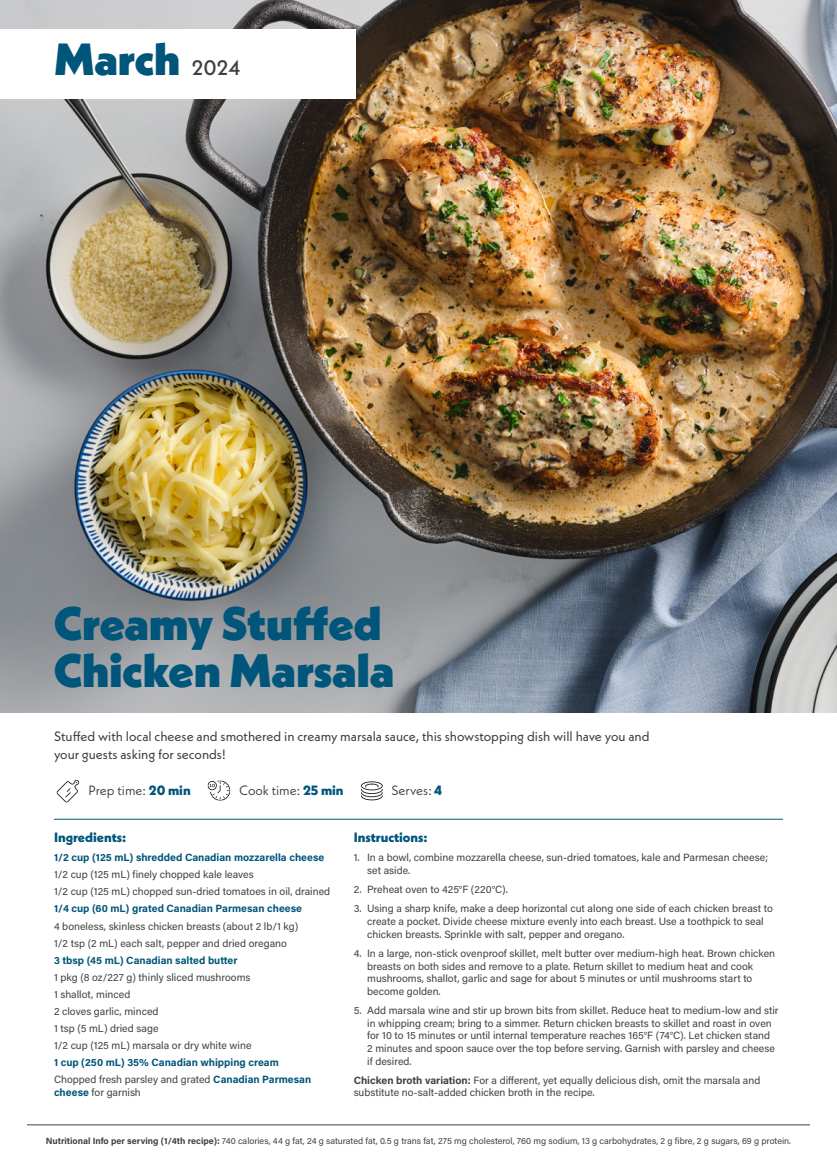
<style>
.page{position:relative;width:837px;height:1168px;background:#fff}
.page>*{position:absolute;margin:0;border:0;box-sizing:border-box;transform-origin:0 0}
.Recipe_Names{font:900 46.95px/47.7px "Neue Kabel";letter-spacing:-.005em;color:#00567a}
.Recipe_Names-2{font:900 45px "Neue Kabel";color:#00567a}
.About_the_Dish{font:13.5px/18px "Neue Kabel";color:#414042}
.About_the_Dish-2{font:13.5px "Neue Kabel";color:#414042}
.About_the_Dish-3{font:800 13.5px "Neue Kabel";color:#00567a}
.Body_text{font:10.5px/12.6px "Acumin Pro";color:#414042}
.Ingredients{font:10.5px/12.8px "Acumin Pro";color:#414042}
.Ingredients-2{font:700 10.5px "Acumin Pro";color:#00567a}
.Body_text-2{font:9px "Acumin Pro";color:#414042}
.s1{font-weight:500;font-size:21px;color:#414042}
.s2{font-weight:800;color:#00567a}
.s3{font-weight:700;color:#00567a}
.s4{font-weight:700}
</style>
<div class="page">
<hr style="left:27px;top:1124px;width:783px;height:1px;background:#414042">
<hr style="left:54px;top:819px;width:729px;height:1px;background:#00567a">
<svg style="left:56px;top:780px;width:23px;height:22px"></svg>
<svg style="left:208px;top:780px;width:22px;height:21px"></svg>
<svg style="left:361px;top:781px;width:22px;height:19px"></svg>
<img style="left:0;top:0;width:837px;height:712px">
<div style="left:0;top:29px;width:355px;height:69px;background:#fff"></div>
<p class="Recipe_Names-2" style="left:54px;top:31px;width:188px">March <span class="s1">2024</span></p>
<p class="Recipe_Names" style="left:54px;top:599px;width:342px">Creamy Stuffed<br>Chicken Marsala</p>
<p class="About_the_Dish" style="left:54px;top:727px;width:597px">Stuffed with local cheese and smothered in creamy marsala sauce, this showstopping dish will have you and your guests asking for seconds!</p>
<p class="About_the_Dish-2" style="left:88px;top:781px;width:104px">Prep time: <span class="s2">20 min</span></p>
<p class="About_the_Dish-2" style="left:239px;top:781px;width:106px">Cook time: <span class="s2">25 min</span></p>
<p class="About_the_Dish-2" style="left:392px;top:781px;width:52px">Serves: <span class="s2">4</span></p>
<p class="About_the_Dish-3" style="left:54px;top:828px;width:74px">Ingredients:</p>
<p class="Ingredients-2" style="left:54px;top:850px;width:272px">1/2 cup (125 mL) shredded Canadian mozzarella cheese</p>
<p class="Ingredients" style="left:54px;top:868px;width:201px">1/2 cup (125 mL) finely chopped kale leaves</p>
<p class="Ingredients" style="left:54px;top:885px;width:278px">1/2 cup (125 mL) chopped sun-dried tomatoes in oil, drained</p>
<p class="Ingredients-2" style="left:54px;top:901px;width:250px">1/4 cup (60 mL) grated Canadian Parmesan cheese</p>
<p class="Ingredients" style="left:54px;top:919px;width:246px">4 boneless, skinless chicken breasts (about 2 lb/1 kg)</p>
<p class="Ingredients" style="left:54px;top:936px;width:234px">1/2 tsp (2 mL) each salt, pepper and dried oregano</p>
<p class="Ingredients-2" style="left:54px;top:952px;width:185px">3 tbsp (45 mL) Canadian salted butter</p>
<p class="Ingredients" style="left:54px;top:970px;width:198px">1 pkg (8 oz/227 g) thinly sliced mushrooms</p>
<p class="Ingredients" style="left:54px;top:987px;width:78px">1 shallot, minced</p>
<p class="Ingredients" style="left:54px;top:1004px;width:106px">2 cloves garlic, minced</p>
<p class="Ingredients" style="left:54px;top:1021px;width:106px">1 tsp (5 mL) dried sage</p>
<p class="Ingredients" style="left:54px;top:1038px;width:199px">1/2 cup (125 mL) marsala or dry white wine</p>
<p class="Ingredients-2" style="left:54px;top:1055px;width:226px">1 cup (250 mL) 35% Canadian whipping cream</p>
<p class="Ingredients" style="left:54px;top:1072px;width:259px">Chopped fresh parsley and grated <span class="s3">Canadian Parmesan cheese</span> for garnish</p>
<p class="About_the_Dish-3" style="left:354px;top:828px;width:76px">Instructions:</p>
<p class="Body_text" style="left:367px;top:851px;width:402px;text-indent:-14px">1. In a bowl, combine mozzarella cheese, sun-dried tomatoes, kale and Parmesan cheese; set aside.</p>
<p class="Body_text" style="left:354px;top:882px;width:156px">2. Preheat oven to 425°F (220°C).</p>
<p class="Body_text" style="left:367px;top:902px;width:407px;text-indent:-14px">3. Using a sharp knife, make a deep horizontal cut along one side of each chicken breast to create a pocket. Divide cheese mixture evenly into each breast. Use a toothpick to seal chicken breasts. Sprinkle with salt, pepper and oregano.</p>
<p class="Body_text" style="left:367px;top:946px;width:410px;text-indent:-14px">4. In a large, non-stick ovenproof skillet, melt butter over medium-high heat. Brown chicken breasts on both sides and remove to a plate. Return skillet to medium heat and cook mushrooms, shallot, garlic and sage for about 5 minutes or until mushrooms start to become golden.</p>
<p class="Body_text" style="left:367px;top:1004px;width:413px;text-indent:-14px">5. Add marsala wine and stir up brown bits from skillet. Reduce heat to medium-low and stir in whipping cream; bring to a simmer. Return chicken breasts to skillet and roast in oven for 10 to 15 minutes or until internal temperature reaches 165°F (74°C). Let chicken stand<br>2 minutes and spoon sauce over the top before serving. Garnish with parsley and cheese if desired.</p>
<p class="Body_text" style="left:354px;top:1073px;width:408px"><span class="s4">Chicken broth variation:</span> For a different, yet equally delicious dish, omit the marsala and substitute no-salt-added chicken broth in the recipe.</p>
<p class="Body_text-2" style="left:46px;top:1135px;width:747px"><span class="s4">Nutritional Info per serving (1/4th recipe):</span> 740 calories, 44 g fat, 24 g saturated fat, 0.5 g trans fat, 275 mg cholesterol, 760 mg sodium, 13 g carbohydrates, 2 g fibre, 2 g sugars, 69 g protein.</p>
</div>
